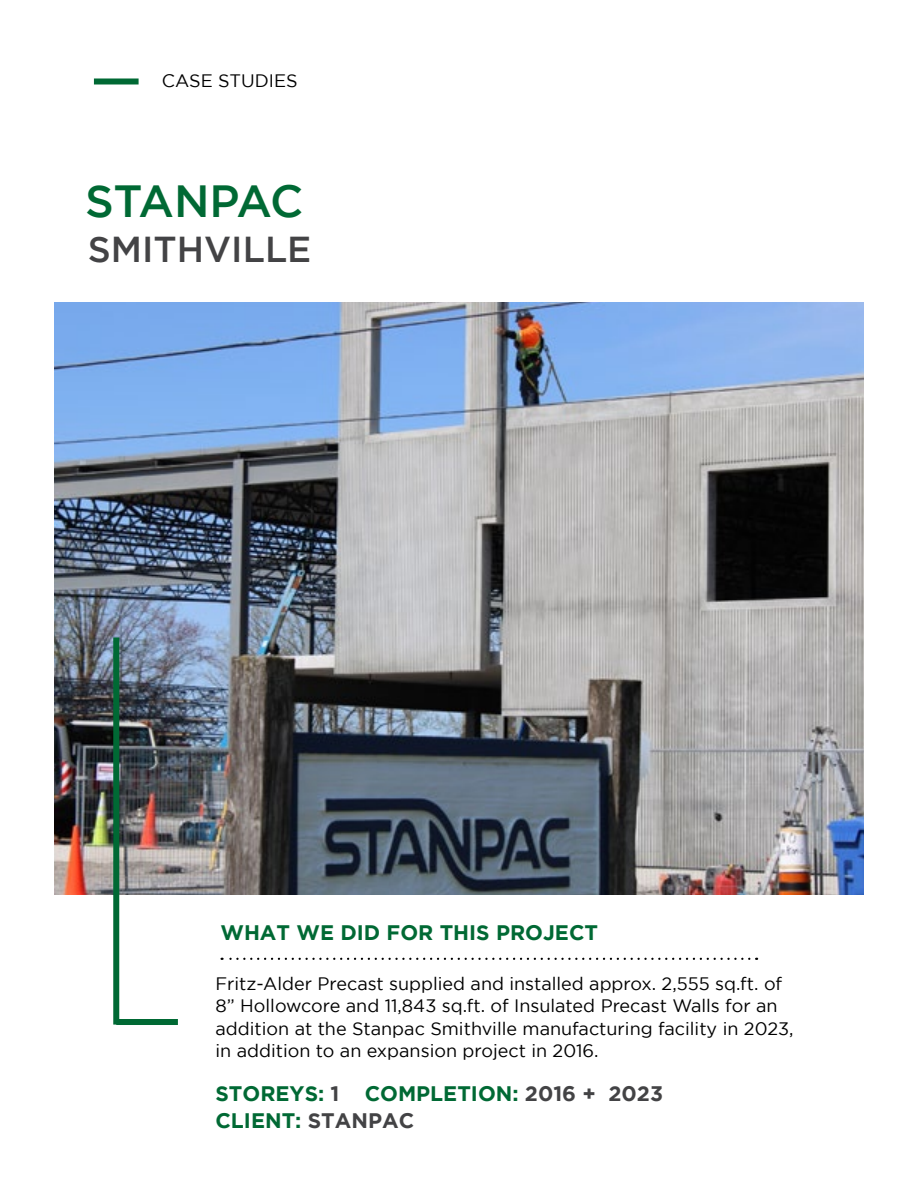
<style>
.page{position:relative;width:918px;height:1188px;background:#fff}
.page>*{position:absolute;margin:0;border:0;box-sizing:border-box;transform-origin:0 0}
.t1{font:500 45px "Gotham";letter-spacing:-.03em;color:#006934}
.t2{font:500 36px "Gotham";color:#434345}
.t3{font:700 21px/27px "Gotham";color:#006934}
.t4{font:18px/22.5px "Gotham";color:#000}
.s1{color:#434345}
</style>
<div class="page">
<div style="left:116px;top:1019px;width:62px;height:6px;background:#006934"></div>
<div style="left:94px;top:78px;width:45px;height:6px;background:#006934"></div>
<svg style="left:222px;top:958px;width:527px;height:2px"></svg>
<img style="left:55px;top:302px;width:809px;height:592px">
<div style="left:113px;top:638px;width:6px;height:387px;background:#006934"></div>
<p class="t4" style="left:162px;top:69px;width:137px">CASE STUDIES</p>
<h1 class="t1" style="left:85px;top:176px;width:220px">STANPAC</h1>
<h2 class="t2" style="left:88px;top:228px;width:225px">SMITHVILLE</h2>
<p class="t3" style="left:220px;top:918px;width:379px">WHAT WE DID FOR THIS PROJECT</p>
<p class="t4" style="left:215px;top:972px;width:580px">Fritz-Alder Precast supplied and installed approx. 2,555 sq.ft. of 8” Hollowcore and 11,843 sq.ft. of Insulated Precast Walls for an addition at the Stanpac Smithville manufacturing facility in 2023, in addition to an expansion project in 2016.</p>
<p class="t3" style="left:215px;top:1079px;width:449px">STOREYS: <span class="s1">1</span> COMPLETION: <span class="s1">2016 + 2023<br></span>CLIENT: <span class="s1">STANPAC</span></p>
</div>
